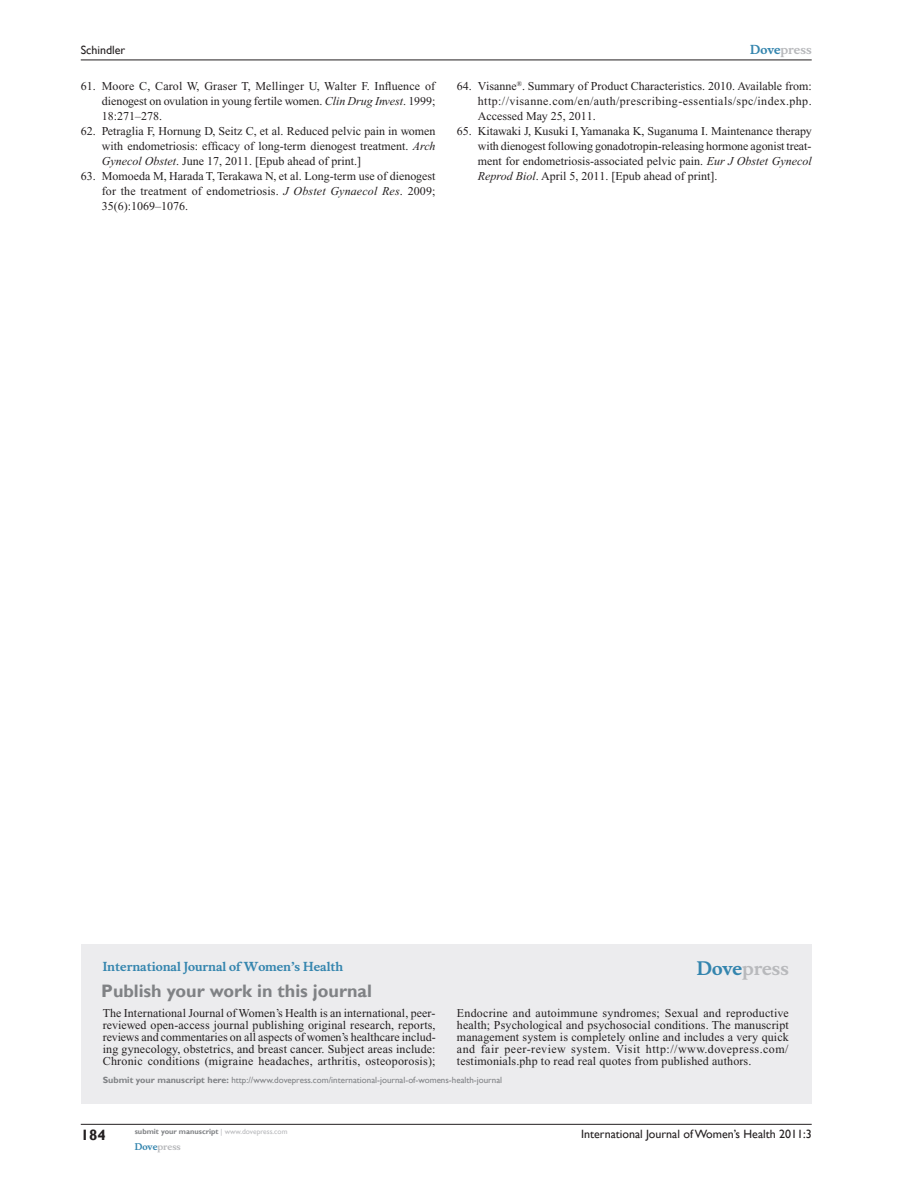
<style>
.page{position:relative;width:918px;height:1188px;background:#fff}
.page>*{position:absolute;margin:0;border:0;box-sizing:border-box;transform-origin:0 0}
.t1{font:700 18px "Gill Sans";color:#808285}
.t2{font:700 18px "Musee";color:#b8b9bc}
.t3{font:700 15px "Gill Sans";color:#231f20}
.t4{font:12px/15px "Times New Roman";color:#231f20;text-align:justify}
.t5{font:12px "Gill Sans";color:#231f20}
.t6{font:700 12px "Musee";color:#3485ae}
.t7{font:700 12px "Musee";color:#b8b9bc}
.t8{font:9px "Gill Sans";color:#808285}
.t9{font:700 9px "Musee";color:#b8b9bc}
.t10{font:700 7.5px "Gill Sans";color:#808285}
.s1{font-style:italic}
.s2{color:#3485ae}
.s3{font-weight:700}
.s4{font-weight:400;color:#b8b9bc}
</style>
<div class="page">
<div style="left:81px;top:944px;width:731px;height:159px;background:#ececee"></div>
<hr style="left:81px;top:1124px;width:731px;height:1px;background:#231f20">
<hr style="left:81px;top:60px;width:731px;height:1px;background:#231f20">
<p class="t5" style="left:81px;top:43px;width:46px">Schindler</p>
<p class="t4" style="left:102px;top:79px;width:335px;text-indent:-21px">61. Moore C, Carol W, Graser T, Mellinger U, Walter F. Influence of dienogest on ovulation in young fertile women. <span class="s1">Clin Drug Invest</span>. 1999; 18:271–278.</p>
<p class="t4" style="left:102px;top:124px;width:335px;text-indent:-21px">62. Petraglia F, Hornung D, Seitz C, et al. Reduced pelvic pain in women with endometriosis: efficacy of long-term dienogest treatment. <span class="s1">Arch Gynecol Obstet</span>. June 17, 2011. [Epub ahead of print.]</p>
<p class="t4" style="left:102px;top:169px;width:335px;text-indent:-21px">63. Momoeda M, Harada T, Terakawa N, et al. Long-term use of dienogest for the treatment of endometriosis. <span class="s1">J Obstet Gynaecol Res</span>. 2009; 35(6):1069–1076.</p>
<p class="t7" style="left:750px;top:43px;width:63px"><span class="s2">Dove</span>press</p>
<p class="t4" style="left:478px;top:79px;width:335px;text-indent:-21px">64. Visanne<sup>®</sup>. Summary of Product Characteristics. 2010. Available from: http://visanne.com/en/auth/prescribing-essentials/spc/index.php.<br>Accessed May 25, 2011.</p>
<p class="t4" style="left:478px;top:124px;width:335px;text-indent:-21px">65. Kitawaki J, Kusuki I, Yamanaka K, Suganuma I. Maintenance therapy with dienogest following gonadotropin-releasing hormone agonist treat&shy;ment for endometriosis-associated pelvic pain. <span class="s1">Eur J Obstet Gynecol Reprod Biol</span>. April 5, 2011. [Epub ahead of print].</p>
<p class="t6" style="left:103px;top:959px;width:242px">International Journal of Women’s Health</p>
<h1 class="t1" style="left:101px;top:980px;width:272px">Publish your work in this journal</h1>
<h1 class="t2" style="left:697px;top:958px;width:94px"><span class="s2">Dove</span>press</h1>
<p class="t4" style="left:103px;top:1007px;width:334px;line-height:12px">The International Journal of Women’s Health is an international, peer&shy;reviewed open-access journal publishing original research, reports, reviews and commentaries on all aspects of women’s healthcare includ&shy;ing gynecology, obstetrics, and breast cancer. Subject areas include:<br>Chronic conditions (migraine headaches, arthritis, osteoporosis);</p>
<p class="t4" style="left:457px;top:1007px;width:333px;line-height:12px">Endocrine and autoimmune syndromes; Sexual and reproductive health; Psychological and psychosocial conditions. The manuscript management system is completely online and includes a very quick and fair peer-review system. Visit http://www.dovepress.com/ testimonials.php to read real quotes from published authors.</p>
<p class="t8" style="left:103px;top:1075px;width:401px"><span class="s3">Submit your manuscript here:</span> http://www.dovepress.com/international-journal-of-womens-health-journal</p>
<p class="t3" style="left:81px;top:1126px;width:26px">184</p>
<p class="t10" style="left:135px;top:1127px;width:154px">submit your manuscript <span class="s4">| www.dovepress.com</span></p>
<p class="t9" style="left:135px;top:1141px;width:48px"><span class="s2">Dove</span>press</p>
<p class="t5" style="left:581px;top:1127px;width:232px">International Journal of Women’s Health 2011:3</p>
</div>
